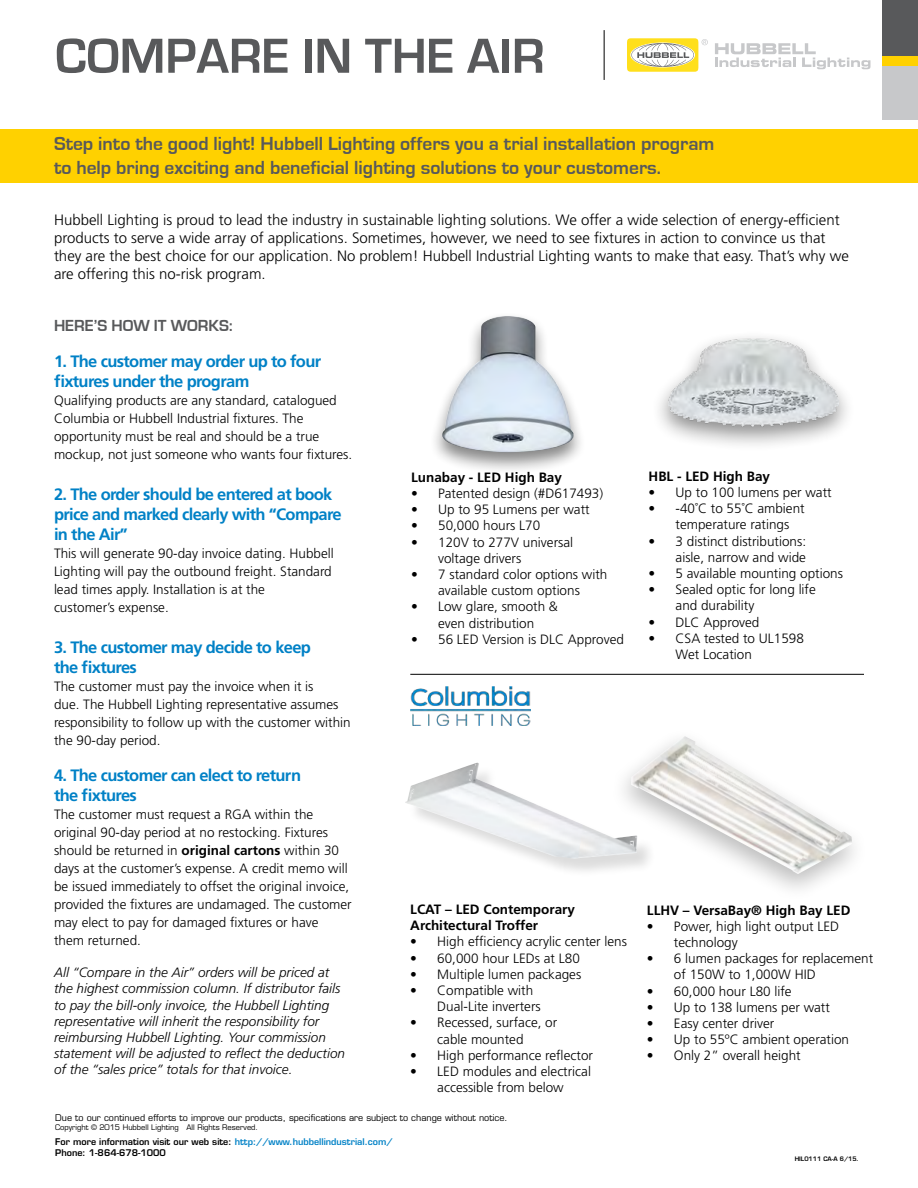
<style>
.page{position:relative;width:918px;height:1188px;background:#fff}
.page>*{position:absolute;margin:0;border:0;box-sizing:border-box;transform-origin:0 0}
.t1{font:700 51px "Eurostile";color:#58595b}
.t2{font:700 19.5px/23.4px "Eurostile";color:#58595b}
.t3{font:700 16.5px/19.8px "Frutiger LT Std";letter-spacing:-.04em;color:#0081c6}
.t4{font:700 16.5px "Eurostile";color:#58595b}
.t5{font:300 15px/18px "Frutiger LT Std";color:#000}
.t6{font:300 13.5px/16.2px "Frutiger";color:#000}
.t7{font:300 13.5px/18px "Frutiger LT Std";color:#000}
.t8{font:italic 300 13.5px/16.2px "Frutiger LT Std";color:#000}
.t9{font:700 13.5px/16.2px "Frutiger";color:#000}
.t10{font:9px "Eurostile";color:#000}
.t11{font:600 9px/10.8px "Eurostile";color:#000}
.t12{font:7.5px "Eurostile";color:#000}
.t13{font:600 6px "Eurostile";color:#000}
.s1{font-weight:700}
.s2{color:#0081c6}
</style>
<div class="page">
<div style="left:0;top:129px;width:918px;height:53px;background:#ffd100"></div>
<div style="left:882px;top:65px;width:36px;height:55px;background:#c7c8ca"></div>
<div style="left:882px;top:52px;width:36px;height:14px;background:#ffd100"></div>
<div style="left:882px;top:0;width:36px;height:56px;background:#58595b"></div>
<svg style="left:627px;top:38px;width:81px;height:34px"></svg>
<svg style="left:715px;top:43px;width:155px;height:26px"></svg>
<hr style="left:604px;top:30px;width:1px;height:50px;background:#000">
<div style="left:429px;top:311px;width:158px;height:164px;background:#000;opacity:.48"></div>
<img style="left:442px;top:316px;width:131px;height:136px">
<div style="left:651px;top:329px;width:205px;height:123px;background:#000;opacity:.46"></div>
<img style="left:668px;top:329px;width:170px;height:123px">
<hr style="left:410px;top:674px;width:454px;height:1px;background:#000">
<img style="left:410px;top:687px;width:121px;height:39px">
<div style="left:407px;top:765px;width:249px;height:113px;background:#000;opacity:.14"></div>
<img style="left:405px;top:763px;width:204px;height:96px">
<div style="left:609px;top:726px;width:261px;height:177px;background:#000;opacity:.27"></div>
<img style="left:631px;top:736px;width:221px;height:138px">
<h1 class="t1" style="left:55px;top:28px;width:491px">COMPARE IN THE AIR</h1>
<h2 class="t2" style="left:54px;top:132px;width:662px">Step into the good light! Hubbell Lighting offers you a trial installation program to help bring exciting and beneficial lighting solutions to your customers.</h2>
<p class="t5" style="left:54px;top:211px;width:796px">Hubbell Lighting is proud to lead the industry in sustainable lighting solutions. We offer a wide selection of energy-efficient products to serve a wide array of applications. Sometimes, however, we need to see fixtures in action to convince us that they are the best choice for our application. No problem! Hubbell Industrial Lighting wants to make that easy. That’s why we are offering this no-risk program.</p>
<p class="t4" style="left:54px;top:317px;width:180px">HERE’S HOW IT WORKS:</p>
<p class="t3" style="left:54px;top:351px;width:269px">1. The customer may order up to four fixtures under the program</p>
<p class="t7" style="left:54px;top:391px;width:300px">Qualifying products are any standard, catalogued Columbia or Hubbell Industrial fixtures. The opportunity must be real and should be a true mockup, not just someone who wants four fixtures.</p>
<p class="t3" style="left:54px;top:485px;width:289px">2. The order should be entered at book price and marked clearly with “Compare in the Air”</p>
<p class="t7" style="left:54px;top:544px;width:281px">This will generate 90-day invoice dating. Hubbell Lighting will pay the outbound freight. Standard lead times apply. Installation is at the<br>customer’s expense.</p>
<p class="t3" style="left:54px;top:638px;width:258px">3. The customer may decide to keep the fixtures</p>
<p class="t7" style="left:54px;top:677px;width:298px">The customer must pay the invoice when it is<br>due. The Hubbell Lighting representative assumes responsibility to follow up with the customer within the 90-day period.</p>
<p class="t3" style="left:54px;top:765px;width:249px">4. The customer can elect to return the fixtures</p>
<p class="t7" style="left:54px;top:805px;width:299px">The customer must request a RGA within the original 90-day period at no restocking. Fixtures should be returned in <span class="s1">original cartons</span> within 30 days at the customer’s expense. A credit memo will be issued immediately to offset the original invoice, provided the fixtures are undamaged. The customer may elect to pay for damaged fixtures or have them returned.</p>
<p class="t8" style="left:54px;top:965px;width:293px">All “Compare in the Air” orders will be priced at the highest commission column. If distributor fails to pay the bill-only invoice, the Hubbell Lighting representative will inherit the responsibility for reimbursing Hubbell Lighting. Your commission statement will be adjusted to reflect the deduction of the “sales price” totals for that invoice.</p>
<p class="t10" style="left:55px;top:1113px;width:454px">Due to our continued efforts to improve our products, specifications are subject to change without notice.</p>
<p class="t12" style="left:55px;top:1123px;width:204px">Copyright © 2015 Hubbell Lighting All Rights Reserved.</p>
<p class="t11" style="left:55px;top:1136px;width:339px">For more information visit our web site: <span class="s2">http://www.hubbellindustrial.com/<br></span>Phone: 1-864-678-1000</p>
<p class="t13" style="left:795px;top:1155px;width:65px">HIL0111 CA-A 6/15.</p>
<p class="t9" style="left:649px;top:468px;width:123px">HBL - LED High Bay</p>
<p class="t6" style="left:649px;top:484px;width:185px">• Up to 100 lumens per watt</p>
<p class="t6" style="left:676px;top:500px;width:131px;text-indent:-27px">• -40˚C to 55˚C ambient temperature ratings</p>
<p class="t6" style="left:649px;top:533px;width:159px;text-align:right">• 3 distinct distributions: aisle, narrow and wide</p>
<p class="t6" style="left:649px;top:565px;width:196px">• 5 available mounting options</p>
<p class="t6" style="left:676px;top:581px;width:142px;text-indent:-27px">• Sealed optic for long life and durability</p>
<p class="t6" style="left:649px;top:614px;width:112px">• DLC Approved</p>
<p class="t6" style="left:676px;top:630px;width:130px;text-indent:-27px">• CSA tested to UL1598<br>Wet Location</p>
<p class="t9" style="left:411px;top:469px;width:152px">Lunabay - LED High Bay</p>
<p class="t6" style="left:411px;top:485px;width:194px">• Patented design (#D617493)</p>
<p class="t6" style="left:411px;top:501px;width:180px">• Up to 95 Lumens per watt</p>
<p class="t6" style="left:411px;top:518px;width:131px">• 50,000 hours L70</p>
<p class="t6" style="left:438px;top:534px;width:137px;text-indent:-27px">• 120V to 277V universal voltage drivers</p>
<p class="t6" style="left:411px;top:566px;width:198px;text-align:center">• 7 standard color options with available custom options</p>
<p class="t6" style="left:411px;top:599px;width:148px;text-align:center">• Low glare, smooth &amp; even distribution</p>
<p class="t6" style="left:411px;top:631px;width:214px">• 56 LED Version is DLC Approved</p>
<p class="t9" style="left:647px;top:902px;width:205px">LLHV – VersaBay® High Bay LED</p>
<p class="t6" style="left:674px;top:918px;width:167px;text-indent:-27px">• Power, high light output LED technology</p>
<p class="t6" style="left:674px;top:950px;width:201px;text-indent:-27px">• 6 lumen packages for replacement of 150W to 1,000W HID</p>
<p class="t6" style="left:647px;top:983px;width:146px">• 60,000 hour L80 life</p>
<p class="t6" style="left:647px;top:999px;width:185px">• Up to 138 lumens per watt</p>
<p class="t6" style="left:647px;top:1015px;width:129px">• Easy center driver</p>
<p class="t6" style="left:647px;top:1031px;width:204px">• Up to 55ºC ambient operation</p>
<p class="t6" style="left:647px;top:1048px;width:155px">• Only 2” overall height</p>
<p class="t9" style="left:410px;top:901px;width:166px">LCAT – LED Contemporary<br>Architectural Troffer</p>
<p class="t6" style="left:410px;top:934px;width:218px">• High efficiency acrylic center lens</p>
<p class="t6" style="left:410px;top:950px;width:171px">• 60,000 hour LEDs at L80</p>
<p class="t6" style="left:410px;top:966px;width:173px">• Multiple lumen packages</p>
<p class="t6" style="left:437px;top:982px;width:105px;text-indent:-27px">• Compatible with<br>Dual-Lite inverters</p>
<p class="t6" style="left:410px;top:1015px;width:149px;text-align:center">• Recessed, surface, or cable mounted</p>
<p class="t6" style="left:410px;top:1047px;width:184px">• High performance reflector</p>
<p class="t6" style="left:410px;top:1063px;width:182px;text-align:center">• LED modules and electrical accessible from below</p>
</div>
